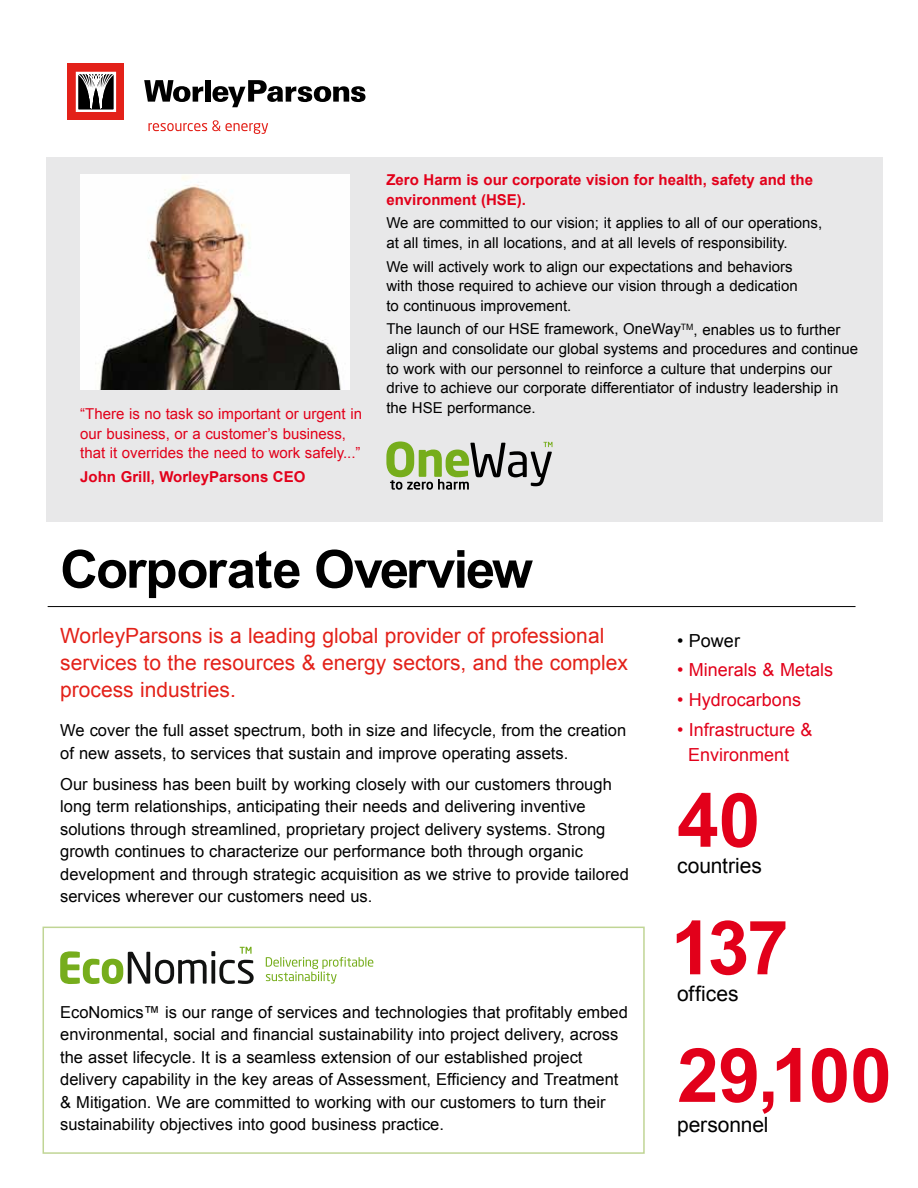
<style>
.page{position:relative;width:918px;height:1188px;background:#fff}
.page>*{position:absolute;margin:0;border:0;box-sizing:border-box;transform-origin:0 0}
.t1{font:700 75px "Arial";letter-spacing:-.02em;color:#e2001a}
.t2{font:700 52.5px "Arial";letter-spacing:-.04em;color:#000}
.t3{font:21px/27px "Arial";color:#e32119}
.t4{font:21px "Arial";letter-spacing:-.005em;color:#000}
.t5{font:18px/25.5px "Arial";color:#e2001a}
.t6{font:18px "Arial";color:#000}
.t7{font:16.5px/22.5px "Arial";color:#000}
.t8{font:15px/19.5px "Arial";color:#000}
.t9{font:15px/19.5px "Arial";color:#e2001a}
.t10{font:700 15px/19.5px "Arial";color:#e2001a}
</style>
<div class="page">
<svg style="left:148px;top:120px;width:120px;height:14px"></svg>
<div style="left:68px;top:64px;width:56px;height:56px;background:#e32119"></div>
<div style="left:76px;top:72px;width:40px;height:40px;background:#000;border:2px solid #fff"></div>
<svg style="left:76px;top:72px;width:40px;height:36px"></svg>
<svg style="left:144px;top:80px;width:59px;height:22px"></svg>
<div style="left:205px;top:80px;width:5px;height:22px;background:#000"></div>
<svg style="left:212px;top:80px;width:154px;height:27px"></svg>
<div style="left:43px;top:927px;width:602px;height:227px;border:2px solid #c0d595"></div>
<div style="left:47px;top:157px;width:836px;height:365px;background:#e8e8e9"></div>
<img style="left:80px;top:174px;width:270px;height:216px">
<hr style="left:48px;top:606px;width:808px;height:1px;background:#000">
<svg style="left:386px;top:441px;width:166px;height:49px"></svg>
<svg style="left:266px;top:957px;width:107px;height:27px"></svg>
<svg style="left:60px;top:947px;width:194px;height:37px"></svg>
<p class="t9" style="left:80px;top:404px;width:283px">“There is no task so important or urgent in our business, or a customer’s business, that it overrides the need to work safely...”</p>
<p class="t10" style="left:80px;top:467px;width:227px">John Grill, WorleyParsons CEO</p>
<p class="t10" style="left:386px;top:171px;width:428px">Zero Harm is our corporate vision for health, safety and the environment (HSE).</p>
<p class="t8" style="left:386px;top:214px;width:437px">We are committed to our vision; it applies to all of our operations, at all times, in all locations, and at all levels of responsibility.</p>
<p class="t8" style="left:386px;top:257px;width:413px">We will actively work to align our expectations and behaviors with those required to achieve our vision through a dedication to continuous improvement.</p>
<p class="t8" style="left:386px;top:320px;width:473px">The launch of our HSE framework, OneWay<sup>TM</sup>, enables us to further align and consolidate our global systems and procedures and continue to work with our personnel to reinforce a culture that underpins our drive to achieve our corporate differentiator of industry leadership in the HSE performance.</p>
<h2 class="t2" style="left:60px;top:535px;width:474px">Corporate Overview</h2>
<p class="t3" style="left:60px;top:622px;width:569px">WorleyParsons is a leading global provider of professional services to the resources &amp; energy sectors, and the complex process industries.</p>
<p class="t7" style="left:60px;top:719px;width:568px">We cover the full asset spectrum, both in size and lifecycle, from the creation of new assets, to services that sustain and improve operating assets.</p>
<p class="t7" style="left:60px;top:773px;width:570px">Our business has been built by working closely with our customers through long term relationships, anticipating their needs and delivering inventive solutions through streamlined, proprietary project delivery systems. Strong growth continues to characterize our performance both through organic development and through strategic acquisition as we strive to provide tailored services wherever our customers need us.</p>
<p class="t7" style="left:60px;top:1001px;width:569px">EcoNomics™ is our range of services and technologies that profitably embed environmental, social and financial sustainability into project delivery, across the asset lifecycle. It is a seamless extension of our established project delivery capability in the key areas of Assessment, Efficiency and Treatment &amp; Mitigation. We are committed to working with our customers to turn their sustainability objectives into good business practice.</p>
<p class="t6" style="left:677px;top:629px;width:64px">• Power</p>
<p class="t5" style="left:677px;top:658px;width:157px">• Minerals &amp; Metals</p>
<p class="t5" style="left:677px;top:687px;width:125px">• Hydrocarbons</p>
<p class="t5" style="left:688px;top:717px;width:126px;text-indent:-11px">• Infrastructure &amp;<br>Environment</p>
<h1 class="t1" style="left:677px;top:771px;width:85px">40</h1>
<p class="t4" style="left:677px;top:852px;width:86px">countries</p>
<h1 class="t1" style="left:671px;top:899px;width:119px">137</h1>
<p class="t4" style="left:677px;top:980px;width:63px">offices</p>
<h1 class="t1" style="left:677px;top:1026px;width:216px">29,100</h1>
<p class="t4" style="left:677px;top:1111px;width:93px">personnel</p>
</div>
